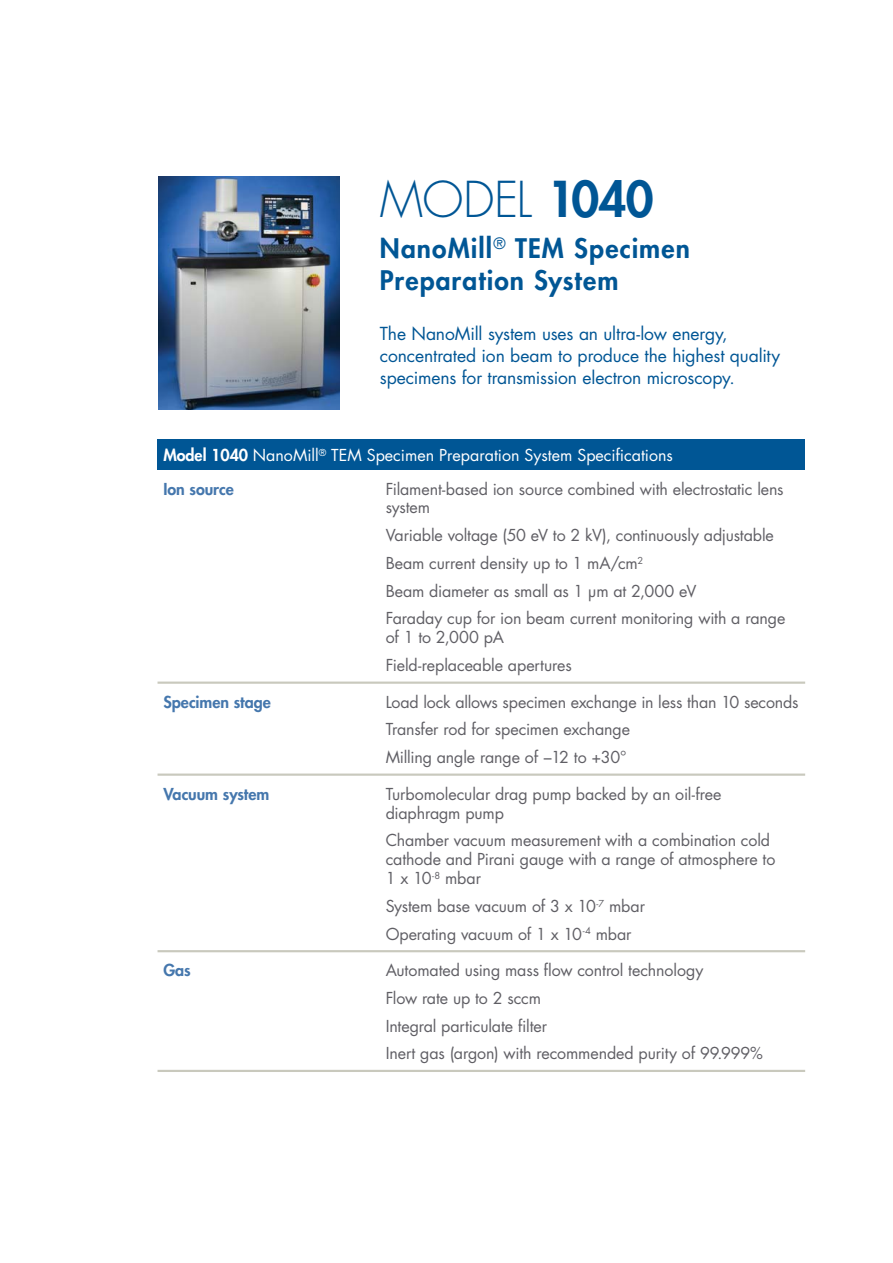
<style>
.page{position:relative;width:893px;height:1263px;background:#fff}
.page>*{position:absolute;margin:0;border:0;box-sizing:border-box;transform-origin:0 0}
.t1{font:300 48.15px "Futura Std";letter-spacing:-.01em;color:#005695}
.t2{font:800 26.25px/32.1px "Futura Std";letter-spacing:.045em;color:#005695}
.t3{font:17.55px/21.9px "Futura Std";letter-spacing:-.005em;color:#005695}
.t4{font:16.05px/27.8px "Futura Std";letter-spacing:-.01em;color:#605f65}
.t5{font:16.05px/33.6px "Futura Std";color:#fff}
.t6{font:800 16.05px "Futura Std";color:#4577ad}
.s1{font-weight:800}
.s2{font-weight:800;color:#4577ad}
</style>
<div class="page">
<div style="left:158px;top:439px;width:647px;height:31px;background:#005695"></div>
<hr style="left:158px;top:682px;width:647px;height:2px;background:#c9c9bd">
<hr style="left:158px;top:774px;width:647px;height:2px;background:#c9c9bd">
<hr style="left:158px;top:950px;width:647px;height:2px;background:#c9c9bd">
<hr style="left:158px;top:1070px;width:647px;height:2px;background:#c9c9bd">
<img style="left:159px;top:176px;width:180px;height:233px">
<h1 class="t1" style="left:380px;top:176px;width:275px">MODEL <span class="s1">1040</span></h1>
<h2 class="t2" style="left:380px;top:234px;width:312px">NanoMill<sup>®</sup> TEM Specimen<br>Preparation System</h2>
<p class="t3" style="left:380px;top:323px;width:402px">The NanoMill system uses an ultra-low energy, concentrated ion beam to produce the highest quality specimens for transmission electron microscopy.</p>
<p class="t5" style="left:163px;top:439px;width:511px"><span class="s1">Model 1040</span> NanoMill<sup>®</sup> TEM Specimen Preparation System Specifications<br><span class="s2">Ion source</span></p>
<p class="t4" style="left:386px;top:480px;width:399px;line-height:18.9px">Filament-based ion source combined with electrostatic lens system</p>
<p class="t4" style="left:386px;top:522px;width:401px">Variable voltage (50 eV to 2 kV), continuously adjustable Beam current density up to 1 mA/cm<sup>2<br></sup>Beam diameter as small as 1 μm at 2,000 eV<br>Faraday cup for ion beam current monitoring with a range</p>
<p class="t4" style="left:386px;top:624px;width:188px">of 1 to 2,000 pA<br>Field-replaceable apertures</p>
<p class="t6" style="left:163px;top:694px;width:109px">Specimen stage</p>
<p class="t4" style="left:386px;top:689px;width:414px">Load lock allows specimen exchange in less than 10 seconds<br>Transfer rod for specimen exchange<br>Milling angle range of −12 to +30°</p>
<p class="t6" style="left:163px;top:786px;width:107px">Vacuum system</p>
<p class="t4" style="left:386px;top:785px;width:337px;line-height:18.9px">Turbomolecular drag pump backed by an oil-free diaphragm pump</p>
<p class="t4" style="left:386px;top:832px;width:391px;line-height:18.9px">Chamber vacuum measurement with a combination cold cathode and Pirani gauge with a range of atmosphere to<br>1 x 10<sup>-8</sup> mbar</p>
<p class="t4" style="left:386px;top:893px;width:261px">System base vacuum of 3 x 10<sup>-7</sup> mbar<br>Operating vacuum of 1 x 10<sup>-4</sup> mbar</p>
<p class="t6" style="left:163px;top:962px;width:29px">Gas</p>
<p class="t4" style="left:386px;top:957px;width:379px">Automated using mass flow control technology<br>Flow rate up to 2 sccm<br>Integral particulate filter<br>Inert gas (argon) with recommended purity of 99.999%</p>
</div>
